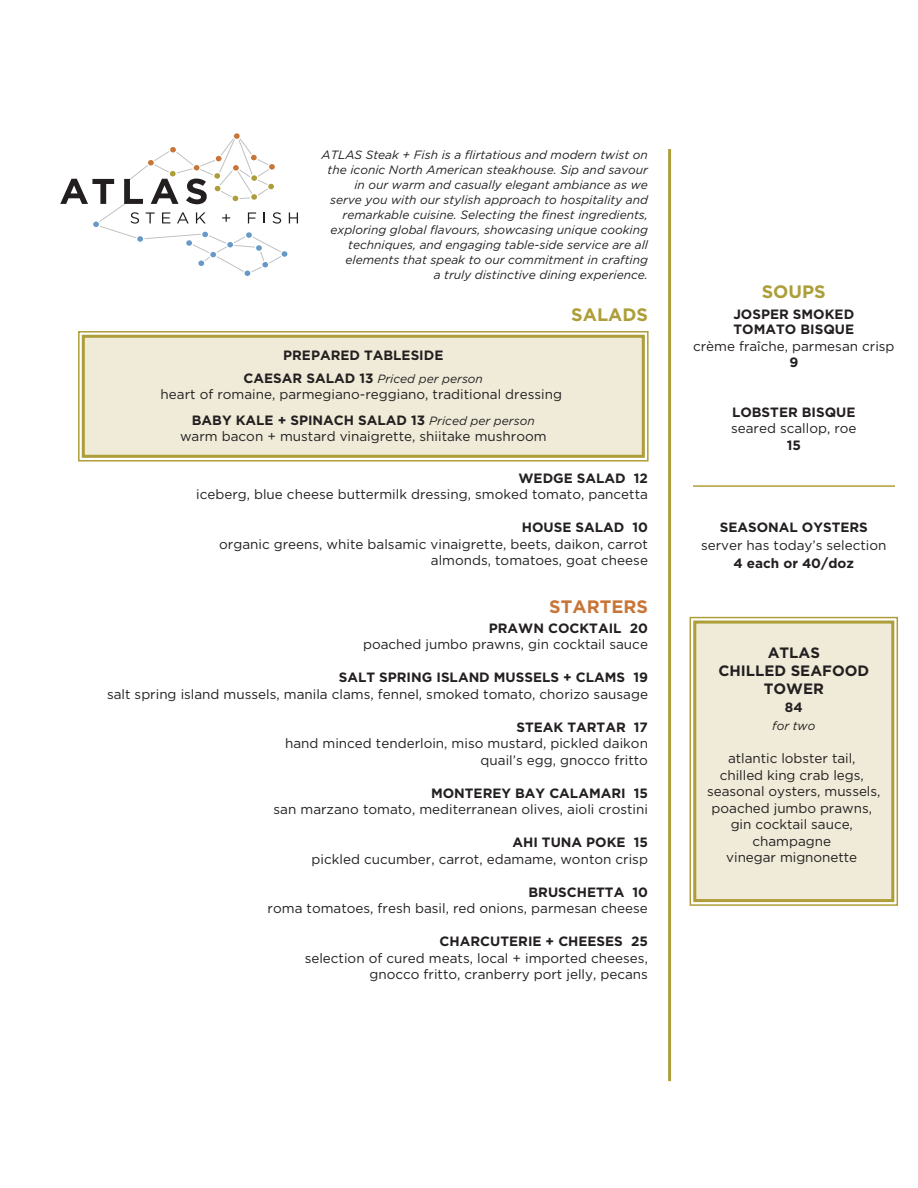
<style>
.page{position:relative;width:918px;height:1188px;background:#fff}
.page>*{position:absolute;margin:0;border:0;box-sizing:border-box;transform-origin:0 0}
.t1{font:700 18px "Gotham";color:#ae9e3a}
.t2{font:700 18px "Gotham";color:#c87538}
.t3{font:700 15px/18px "Gotham";color:#231f20;text-align:center}
.t4{font:13.5px/16.5px "Gotham";color:#231f20;text-align:right}
.t5{font:700 13.5px/15px "Gotham";color:#231f20}
.t6{font:italic 12px/15px "Gotham";color:#231f20;text-align:right}
.s1{font-weight:700;font-style:normal;font-size:13.5px}
.s2{font-weight:700}
.s3{font-style:italic;font-size:12px}
</style>
<div class="page">
<svg style="left:60px;top:133px;width:238px;height:143px"></svg>
<hr style="left:668px;top:149px;width:3px;height:932px;background:#ae9e3a">
<div style="left:693px;top:621px;width:201px;height:281px;background:#efebd8"></div>
<div style="left:693px;top:621px;width:201px;height:281px;border:3px solid #ae9e3a"></div>
<div style="left:690px;top:617px;width:208px;height:289px;border:2px solid #ae9e3a"></div>
<hr style="left:693px;top:485px;width:202px;height:2px;background:#ae9e3a">
<div style="left:82px;top:335px;width:563px;height:123px;background:#efebd8"></div>
<div style="left:82px;top:335px;width:563px;height:123px;border:3px solid #ae9e3a"></div>
<div style="left:78px;top:331px;width:571px;height:131px;border:2px solid #ae9e3a"></div>
<p class="t6" style="left:322px;top:147px;width:328px">ATLAS Steak + Fish is a flirtatious and modern twist on the iconic North American steakhouse. Sip and savour in our warm and casually elegant ambiance as we serve you with our stylish approach to hospitality and remarkable cuisine. Selecting the finest ingredients, exploring global flavours, showcasing unique cooking techniques, and engaging table-side service are all elements that speak to our commitment in crafting<br>a truly distinctive dining experience.</p>
<h1 class="t1" style="left:571px;top:304px;width:78px">SALADS</h1>
<p class="t5" style="left:283px;top:348px;width:162px">PREPARED TABLESIDE</p>
<p class="t6" style="left:244px;top:371px;width:241px"><span class="s1">CAESAR SALAD 13</span> Priced per person</p>
<p class="t4" style="left:161px;top:382px;width:403px;line-height:25.5px;text-align:center">heart of romaine, parmegiano-reggiano, traditional dressing<br><span class="s2">BABY KALE + SPINACH SALAD 13</span> <span class="s3">Priced per person</span></p>
<p class="t4" style="left:180px;top:428px;width:368px">warm bacon + mustard vinaigrette, shiitake mushroom</p>
<p class="t5" style="left:518px;top:470px;width:131px">WEDGE SALAD 12</p>
<p class="t4" style="left:196px;top:486px;width:453px">iceberg, blue cheese buttermilk dressing, smoked tomato, pancetta</p>
<p class="t5" style="left:522px;top:520px;width:128px">HOUSE SALAD 10</p>
<p class="t4" style="left:219px;top:536px;width:430px">organic greens, white balsamic vinaigrette, beets, daikon, carrot almonds, tomatoes, goat cheese</p>
<h1 class="t2" style="left:549px;top:597px;width:100px">STARTERS</h1>
<p class="t5" style="left:489px;top:620px;width:161px">PRAWN COCKTAIL 20</p>
<p class="t4" style="left:363px;top:636px;width:286px">poached jumbo prawns, gin cocktail sauce</p>
<p class="t5" style="left:339px;top:670px;width:311px">SALT SPRING ISLAND MUSSELS + CLAMS 19</p>
<p class="t4" style="left:107px;top:686px;width:542px">salt spring island mussels, manila clams, fennel, smoked tomato, chorizo sausage</p>
<p class="t5" style="left:516px;top:719px;width:133px">STEAK TARTAR 17</p>
<p class="t4" style="left:285px;top:735px;width:364px">hand minced tenderloin, miso mustard, pickled daikon quail’s egg, gnocco fritto</p>
<p class="t5" style="left:431px;top:785px;width:218px">MONTEREY BAY CALAMARI 15</p>
<p class="t4" style="left:274px;top:801px;width:376px">san marzano tomato, mediterranean olives, aioli crostini</p>
<p class="t5" style="left:512px;top:835px;width:137px">AHI TUNA POKE 15</p>
<p class="t4" style="left:312px;top:851px;width:338px">pickled cucumber, carrot, edamame, wonton crisp</p>
<p class="t5" style="left:529px;top:884px;width:121px">BRUSCHETTA 10</p>
<p class="t4" style="left:268px;top:900px;width:382px">roma tomatoes, fresh basil, red onions, parmesan cheese</p>
<p class="t5" style="left:440px;top:934px;width:210px">CHARCUTERIE + CHEESES 25</p>
<p class="t4" style="left:305px;top:950px;width:345px">selection of cured meats, local + imported cheeses, gnocco fritto, cranberry port jelly, pecans</p>
<h1 class="t1" style="left:762px;top:281px;width:65px">SOUPS</h1>
<p class="t5" style="left:733px;top:307px;width:122px">JOSPER SMOKED<br>TOMATO BISQUE</p>
<p class="t4" style="left:693px;top:337px;width:203px">crème fraîche, parmesan crisp</p>
<p class="t5" style="left:789px;top:355px;width:10px">9</p>
<p class="t5" style="left:732px;top:404px;width:125px">LOBSTER BISQUE</p>
<p class="t4" style="left:731px;top:420px;width:127px">seared scallop, roe</p>
<p class="t5" style="left:787px;top:437px;width:16px">15</p>
<p class="t5" style="left:720px;top:520px;width:150px">SEASONAL OYSTERS</p>
<p class="t4" style="left:701px;top:537px;width:187px">server has today’s selection</p>
<p class="t5" style="left:734px;top:556px;width:122px">4 each or 40/doz</p>
<p class="t3" style="left:718px;top:643px;width:152px">ATLAS<br>CHILLED SEAFOOD<br>TOWER</p>
<p class="t5" style="left:785px;top:699px;width:19px">84</p>
<p class="t6" style="left:772px;top:718px;width:45px">for two</p>
<p class="t4" style="left:707px;top:750px;width:175px;text-align:center">atlantic lobster tail, chilled king crab legs, seasonal oysters, mussels, poached jumbo prawns, gin cocktail sauce, champagne<br>vinegar mignonette</p>
</div>
